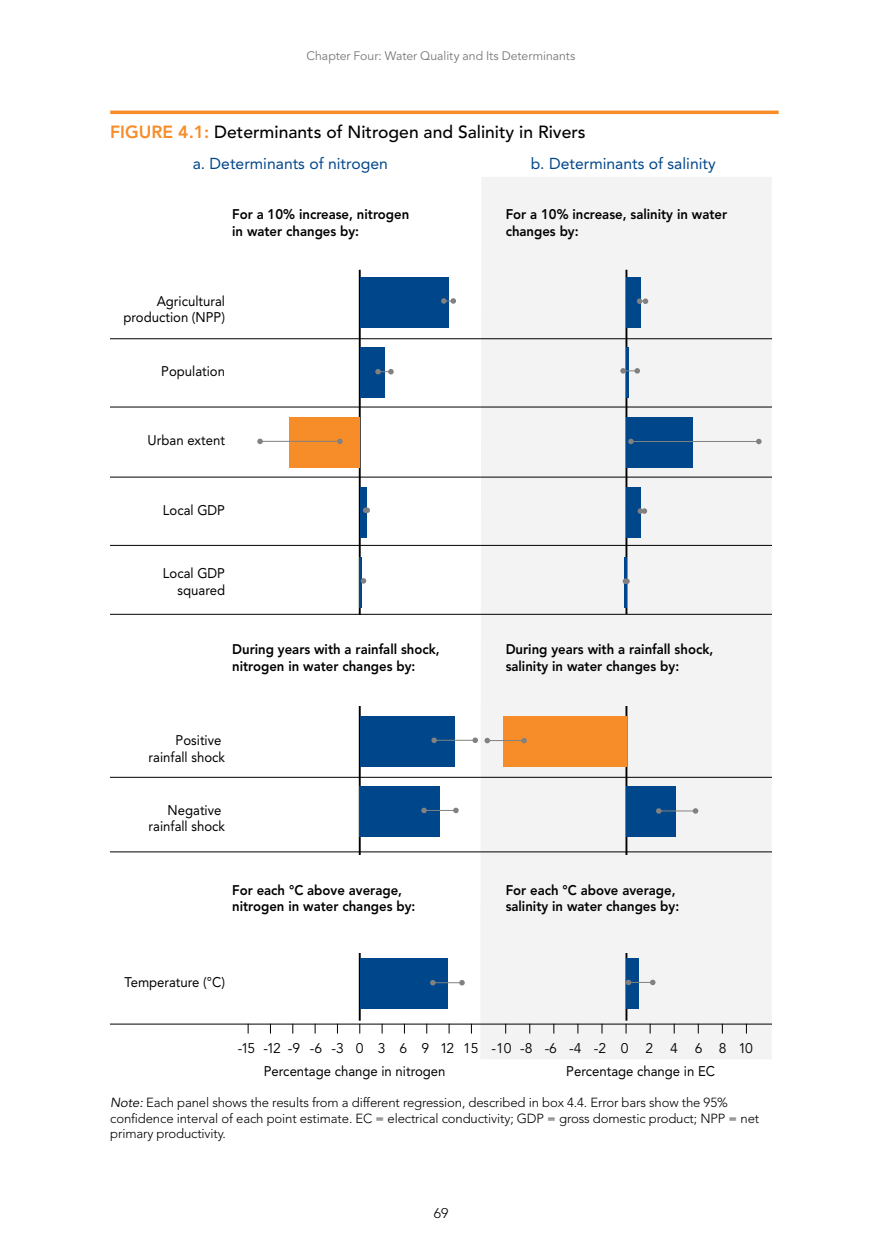
<style>
.page{position:relative;width:882px;height:1260px;background:#fff}
.page>*{position:absolute;margin:0;border:0;box-sizing:border-box;transform-origin:0 0}
.Figure_title{font:500 17.5px "Avenir LT Std";color:#000}
.figure_subhead{font:15.75px "Avenir LT Std";color:#00468b}
.t1{font:800 14px/16.8px "Avenir LT Std";color:#010101;scale:.94 1}
.t2{font:14px/16.8px "Avenir LT Std";color:#000;text-align:right;scale:.94 1}
.t3{font:14px "Avenir LT Std";color:#010101;scale:.94 1}
.t4{font:14px "Avenir LT Std";color:#000}
.t5{font:14px "Avenir LT Std";color:#010101}
.t6{font:300 14px "Avenir LT Std";color:#000}
.notes{font:300 13.12px/15.8px "Avenir LT Std";letter-spacing:-.01em;color:#000}
.t7{font:12.25px "Avenir LT Std";color:#757779}
.s1{font-weight:800;color:#f78d28}
.s2{font-weight:400;font-style:italic}
</style>
<div class="page">
<div style="left:480px;top:177px;width:292px;height:882px;background:#f3f3f3"></div>
<hr style="left:359px;top:270px;width:2px;height:751px;background:#000">
<div style="left:360px;top:278px;width:89px;height:50px;background:#00468b"></div>
<div style="left:360px;top:348px;width:25px;height:50px;background:#00468b"></div>
<div style="left:290px;top:417px;width:70px;height:51px;background:#f78d29"></div>
<div style="left:360px;top:487px;width:6px;height:51px;background:#00468b"></div>
<hr style="left:360px;top:557px;width:2px;height:50px;background:#00468b">
<div style="left:360px;top:717px;width:95px;height:50px;background:#00468b"></div>
<div style="left:360px;top:787px;width:80px;height:50px;background:#00468b"></div>
<div style="left:360px;top:959px;width:87px;height:50px;background:#00468b"></div>
<hr style="left:626px;top:270px;width:1px;height:751px;background:#000">
<div style="left:626px;top:278px;width:15px;height:50px;background:#00468b"></div>
<hr style="left:626px;top:348px;width:3px;height:50px;background:#00468b">
<div style="left:626px;top:417px;width:67px;height:51px;background:#00468b"></div>
<div style="left:626px;top:487px;width:15px;height:51px;background:#00468b"></div>
<hr style="left:624px;top:557px;width:2px;height:50px;background:#00468b">
<div style="left:503px;top:717px;width:123px;height:50px;background:#f78d29"></div>
<div style="left:626px;top:787px;width:50px;height:50px;background:#00468b"></div>
<div style="left:626px;top:959px;width:13px;height:50px;background:#00468b"></div>
<hr style="left:110px;top:477px;width:662px;height:1px;background:#000">
<hr style="left:110px;top:407px;width:662px;height:1px;background:#000">
<hr style="left:110px;top:338px;width:662px;height:1px;background:#000">
<hr style="left:110px;top:777px;width:662px;height:1px;background:#000">
<hr style="left:110px;top:1024px;width:662px;height:1px;background:#000">
<hr style="left:110px;top:545px;width:662px;height:1px;background:#000">
<div style="left:492px;top:615px;width:270px;height:91px;background:#f3f3f3"></div>
<div style="left:110px;top:855px;width:313px;height:97px;background:#fff"></div>
<svg style="left:257px;top:439px;width:6px;height:5px"></svg>
<svg style="left:337px;top:439px;width:6px;height:5px"></svg>
<svg style="left:363px;top:508px;width:7px;height:5px"></svg>
<svg style="left:361px;top:578px;width:5px;height:6px"></svg>
<svg style="left:472px;top:738px;width:6px;height:5px"></svg>
<svg style="left:431px;top:738px;width:6px;height:5px"></svg>
<svg style="left:453px;top:808px;width:6px;height:5px"></svg>
<svg style="left:421px;top:808px;width:6px;height:5px"></svg>
<svg style="left:459px;top:980px;width:6px;height:6px"></svg>
<svg style="left:430px;top:980px;width:6px;height:6px"></svg>
<svg style="left:441px;top:298px;width:15px;height:6px"></svg>
<svg style="left:375px;top:369px;width:19px;height:5px"></svg>
<hr style="left:261px;top:441px;width:78px;height:1px;background:#818181">
<hr style="left:434px;top:740px;width:42px;height:1px;background:#818181">
<hr style="left:424px;top:810px;width:32px;height:1px;background:#818181">
<hr style="left:432px;top:982px;width:32px;height:1px;background:#818181">
<svg style="left:756px;top:439px;width:6px;height:5px"></svg>
<svg style="left:628px;top:439px;width:6px;height:5px"></svg>
<svg style="left:638px;top:508px;width:9px;height:6px"></svg>
<svg style="left:623px;top:579px;width:7px;height:5px"></svg>
<svg style="left:485px;top:738px;width:5px;height:5px"></svg>
<svg style="left:521px;top:738px;width:6px;height:5px"></svg>
<svg style="left:693px;top:808px;width:5px;height:6px"></svg>
<svg style="left:656px;top:808px;width:6px;height:6px"></svg>
<svg style="left:637px;top:298px;width:11px;height:6px"></svg>
<svg style="left:620px;top:368px;width:20px;height:6px"></svg>
<hr style="left:631px;top:441px;width:127px;height:1px;background:#818181">
<hr style="left:487px;top:740px;width:37px;height:1px;background:#818181">
<hr style="left:659px;top:811px;width:36px;height:1px;background:#818181">
<svg style="left:626px;top:980px;width:30px;height:5px"></svg>
<div style="left:492px;top:855px;width:270px;height:97px;background:#f3f3f3"></div>
<div style="left:151px;top:615px;width:327px;height:90px;background:#fff"></div>
<hr style="left:110px;top:851px;width:662px;height:1px;background:#000">
<hr style="left:110px;top:614px;width:662px;height:1px;background:#000">
<hr style="left:110px;top:111px;width:669px;height:3px;background:#f78d28">
<p class="t7" style="left:307px;top:48px;width:270px">Chapter Four: Water Quality and Its Determinants</p>
<p class="Figure_title" style="left:110px;top:122px;width:477px"><span class="s1">FIGURE 4.1:</span> Determinants of Nitrogen and Salinity in Rivers</p>
<p class="figure_subhead" style="left:193px;top:154px;width:197px">a. Determinants of nitrogen</p>
<p class="figure_subhead" style="left:531px;top:154px;width:186px">b. Determinants of salinity</p>
<p class="t1" style="left:232px;top:206px;width:190px">For a 10% increase, nitrogen in water changes by:</p>
<p class="t1" style="left:506px;top:206px;width:237px">For a 10% increase, salinity in water changes by:</p>
<p class="t2" style="left:124px;top:293px;width:110px">Agricultural production (NPP)</p>
<p class="t2" style="left:161px;top:362px;width:69px">Population</p>
<p class="t2" style="left:148px;top:432px;width:84px">Urban extent</p>
<p class="t2" style="left:163px;top:502px;width:68px">Local GDP</p>
<p class="t2" style="left:163px;top:565px;width:68px">Local GDP squared</p>
<p class="t1" style="left:232px;top:641px;width:222px">During years with a rainfall shock, nitrogen in water changes by:</p>
<p class="t2" style="left:149px;top:732px;width:83px">Positive rainfall shock</p>
<p class="t2" style="left:149px;top:802px;width:83px">Negative rainfall shock</p>
<p class="t1" style="left:506px;top:641px;width:222px">During years with a rainfall shock, salinity in water changes by:</p>
<p class="t1" style="left:232px;top:881px;width:196px">For each °C above average, nitrogen in water changes by:</p>
<p class="t1" style="left:506px;top:881px;width:186px">For each °C above average, salinity in water changes by:</p>
<p class="t2" style="left:125px;top:974px;width:108px">Temperature (°C)</p>
<p class="t5" style="left:238px;top:1040px;width:19px">-15</p>
<p class="t5" style="left:719px;top:1040px;width:36px">8 10</p>
<p class="t3" style="left:264px;top:1063px;width:195px">Percentage change in nitrogen</p>
<p class="t3" style="left:566px;top:1063px;width:160px">Percentage change in EC</p>
<p class="t4" style="left:264px;top:1040px;width:217px">-12-9 -6 -3 0 3 6 9 1215</p>
<p class="t4" style="left:492px;top:1040px;width:212px">-10-8 -6 -4 -2 0 2 4 6</p>
<p class="notes" style="left:110px;top:1094px;width:650px"><span class="s2">Note:</span> Each panel shows the results from a different regression, described in box 4.4. Error bars show the 95% confidence interval of each point estimate. EC = electrical conductivity; GDP = gross domestic product; NPP = net primary productivity.</p>
<p class="t6" style="left:434px;top:1205px;width:16px">69</p>
</div>
